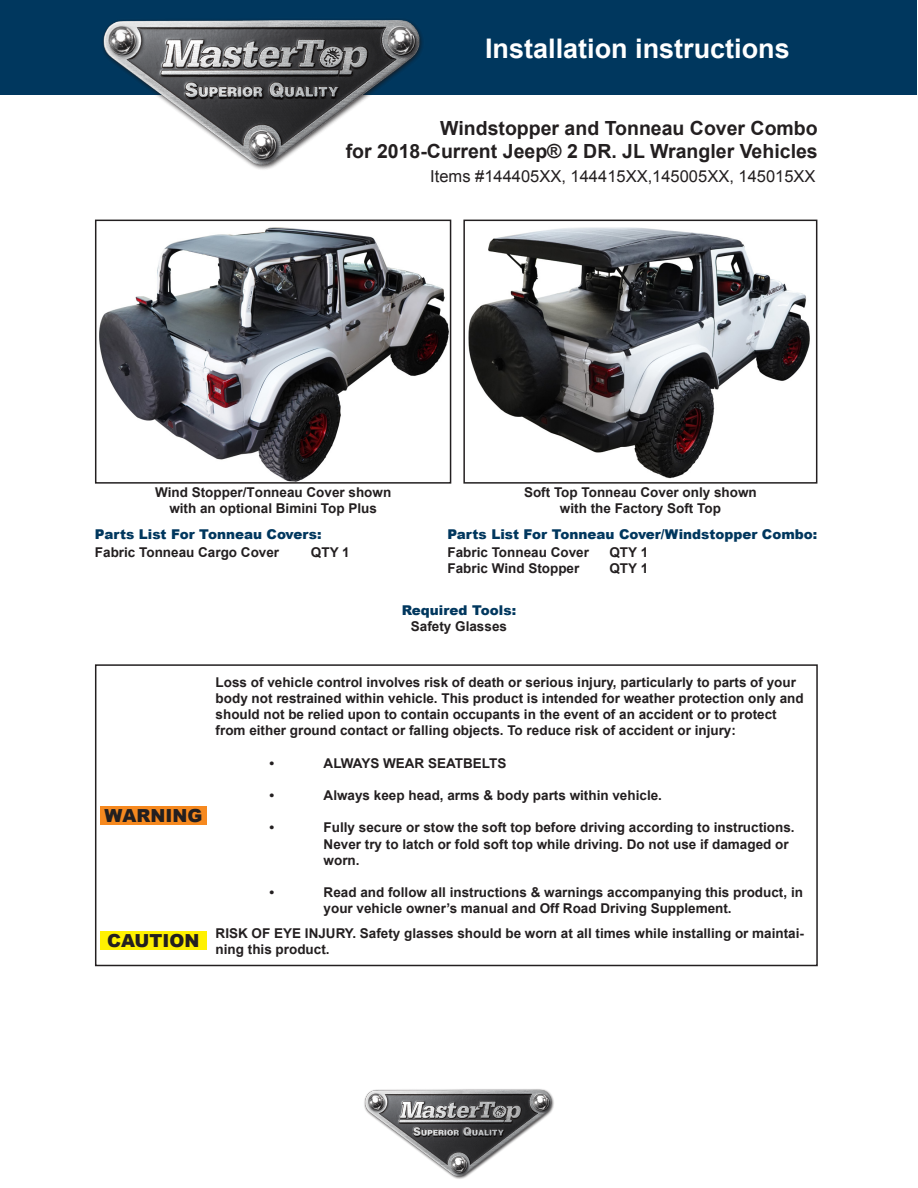
<style>
.page{position:relative;width:918px;height:1188px;background:#fff}
.page>*{position:absolute;margin:0;border:0;box-sizing:border-box;transform-origin:0 0}
.t1{font:700 27px "Arial";color:#fff}
.t2{font:700 19.5px "Arial";color:#231f20}
.t3{font:900 18px "Arial";color:#231f20}
.t4{font:16.5px "Arial";color:#231f20}
.t5{font:700 13.5px/16.2px "Arial";color:#231f20}
.t6{font:900 13.5px "Arial";color:#00375e}
</style>
<div class="page">
<div style="left:1px;top:1px;width:916px;height:94px;background:#00375e"></div>
<div style="left:95px;top:664px;width:723px;height:302px;border:2px solid #231f20"></div>
<div style="left:100px;top:806px;width:107px;height:19px;background:#f6891f"></div>
<div style="left:100px;top:932px;width:107px;height:18px;background:#fff101"></div>
<img style="left:103px;top:20px;width:319px;height:150px">
<img style="left:364px;top:1089px;width:190px;height:90px">
<img style="left:99px;top:227px;width:349px;height:254px">
<div style="left:95px;top:220px;width:356px;height:264px;border:2px solid #231f20"></div>
<img style="left:468px;top:227px;width:342px;height:252px">
<div style="left:463px;top:220px;width:354px;height:264px;border:2px solid #231f20"></div>
<p class="t1" style="left:485px;top:30px;width:306px">Installation instructions</p>
<p class="t2" style="left:440px;top:115px;width:379px">Windstopper and Tonneau Cover Combo</p>
<p class="t2" style="left:346px;top:138px;width:474px">for 2018-Current Jeep® 2 DR. JL Wrangler Vehicles</p>
<p class="t4" style="left:430px;top:166px;width:387px">Items #144405XX, 144415XX,145005XX, 145015XX</p>
<p class="t5" style="left:155px;top:484px;width:238px;text-align:center">Wind Stopper/Tonneau Cover shown with an optional Bimini Top Plus</p>
<p class="t5" style="left:524px;top:484px;width:234px;text-align:center">Soft Top Tonneau Cover only shown with the Factory Soft Top</p>
<p class="t6" style="left:95px;top:524px;width:228px">Parts List For Tonneau Covers:</p>
<p class="t5" style="left:95px;top:544px;width:186px">Fabric Tonneau Cargo Cover</p>
<p class="t5" style="left:311px;top:544px;width:40px">QTY 1</p>
<p class="t5" style="left:447px;top:544px;width:143px">Fabric Tonneau Cover</p>
<p class="t5" style="left:609px;top:544px;width:40px">QTY 1</p>
<p class="t5" style="left:447px;top:561px;width:133px">Fabric Wind Stopper</p>
<p class="t5" style="left:609px;top:561px;width:40px">QTY 1</p>
<p class="t6" style="left:447px;top:524px;width:371px">Parts List For Tonneau Cover/Windstopper Combo:</p>
<p class="t6" style="left:402px;top:601px;width:116px">Required Tools:</p>
<p class="t5" style="left:411px;top:619px;width:98px">Safety Glasses</p>
<p class="t3" style="left:104px;top:802px;width:99px">WARNING</p>
<p class="t5" style="left:216px;top:674px;width:590px">Loss of vehicle control involves risk of death or serious injury, particularly to parts of your body not restrained within vehicle. This product is intended for weather protection only and should not be relied upon to contain occupants in the event of an accident or to protect from either ground contact or falling objects. To reduce risk of accident or injury:</p>
<p class="t5" style="left:270px;top:755px;width:6px">•</p>
<p class="t5" style="left:324px;top:755px;width:184px">ALWAYS WEAR SEATBELTS</p>
<p class="t5" style="left:270px;top:788px;width:6px">•</p>
<p class="t5" style="left:324px;top:788px;width:340px">Always keep head, arms &amp; body parts within vehicle.</p>
<p class="t5" style="left:270px;top:820px;width:6px">•</p>
<p class="t5" style="left:324px;top:820px;width:473px">Fully secure or stow the soft top before driving according to instructions.<br>Never try to latch or fold soft top while driving. Do not use if damaged or worn.</p>
<p class="t5" style="left:270px;top:885px;width:6px">•</p>
<p class="t5" style="left:324px;top:885px;width:481px">Read and follow all instructions &amp; warnings accompanying this product, in your vehicle owner’s manual and Off Road Driving Supplement.</p>
<p class="t3" style="left:107px;top:928px;width:94px">CAUTION</p>
<p class="t5" style="left:216px;top:925px;width:590px">RISK OF EYE INJURY. Safety glasses should be worn at all times while installing or maintai&shy;ning this product.</p>
</div>
